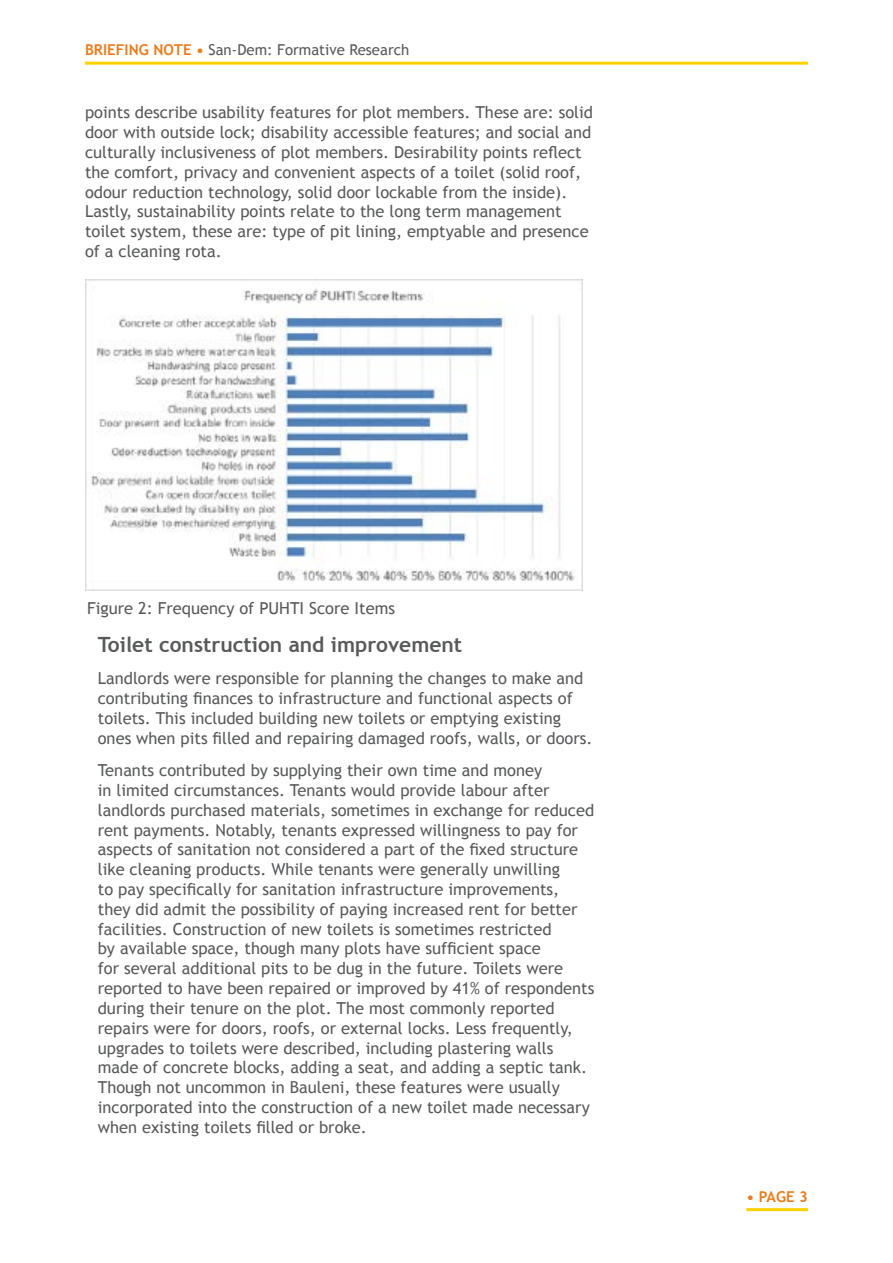
<style>
.page{position:relative;width:893px;height:1263px;background:#fff}
.page>*{position:absolute;margin:0;border:0;box-sizing:border-box;transform-origin:0 0}
.t1{font:700 21px "Trebuchet MS";color:#58595b}
.t2{font:16.5px/19.8px "Trebuchet MS";color:#58595b}
.t3{font:15px "Trebuchet MS";color:#58595b}
.t4{font:700 15px "Trebuchet MS";color:#e87d1e}
.s1{font-weight:700;color:#e87d1e}
</style>
<div class="page">
<hr style="left:746px;top:1208px;width:62px;height:3px;background:#ffd100">
<hr style="left:85px;top:62px;width:723px;height:3px;background:#ffd100">
<img style="left:85px;top:280px;width:497px;height:310px">
<p class="t3" style="left:85px;top:41px;width:326px"><span class="s1">BRIEFING NOTE •</span> San-Dem: Formative Research</p>
<p class="t2" style="left:85px;top:103px;width:509px">points describe usability features for plot members. These are: solid door with outside lock; disability accessible features; and social and culturally inclusiveness of plot members. Desirability points reflect the comfort, privacy and convenient aspects of a toilet (solid roof, odour reduction technology, solid door lockable from the inside).<br>Lastly, sustainability points relate to the long term management toilet system, these are: type of pit lining, emptyable and presence of a cleaning rota.</p>
<p class="t2" style="left:87px;top:598px;width:309px">Figure 2: Frequency of PUHTI Score Items</p>
<p class="t1" style="left:98px;top:631px;width:366px">Toilet construction and improvement</p>
<p class="t2" style="left:98px;top:669px;width:496px">Landlords were responsible for planning the changes to make and contributing finances to infrastructure and functional aspects of toilets. This included building new toilets or emptying existing ones when pits filled and repairing damaged roofs, walls, or doors.</p>
<p class="t2" style="left:98px;top:761px;width:498px">Tenants contributed by supplying their own time and money<br>in limited circumstances. Tenants would provide labour after landlords purchased materials, sometimes in exchange for reduced rent payments. Notably, tenants expressed willingness to pay for aspects of sanitation not considered a part of the fixed structure like cleaning products. While tenants were generally unwilling<br>to pay specifically for sanitation infrastructure improvements, they did admit the possibility of paying increased rent for better facilities. Construction of new toilets is sometimes restricted<br>by available space, though many plots have sufficient space<br>for several additional pits to be dug in the future. Toilets were reported to have been repaired or improved by 41% of respondents during their tenure on the plot. The most commonly reported repairs were for doors, roofs, or external locks. Less frequently, upgrades to toilets were described, including plastering walls made of concrete blocks, adding a seat, and adding a septic tank.<br>Though not uncommon in Bauleni, these features were usually incorporated into the construction of a new toilet made necessary when existing toilets filled or broke.</p>
<p class="t4" style="left:746px;top:1187px;width:63px">• PAGE 3</p>
</div>
